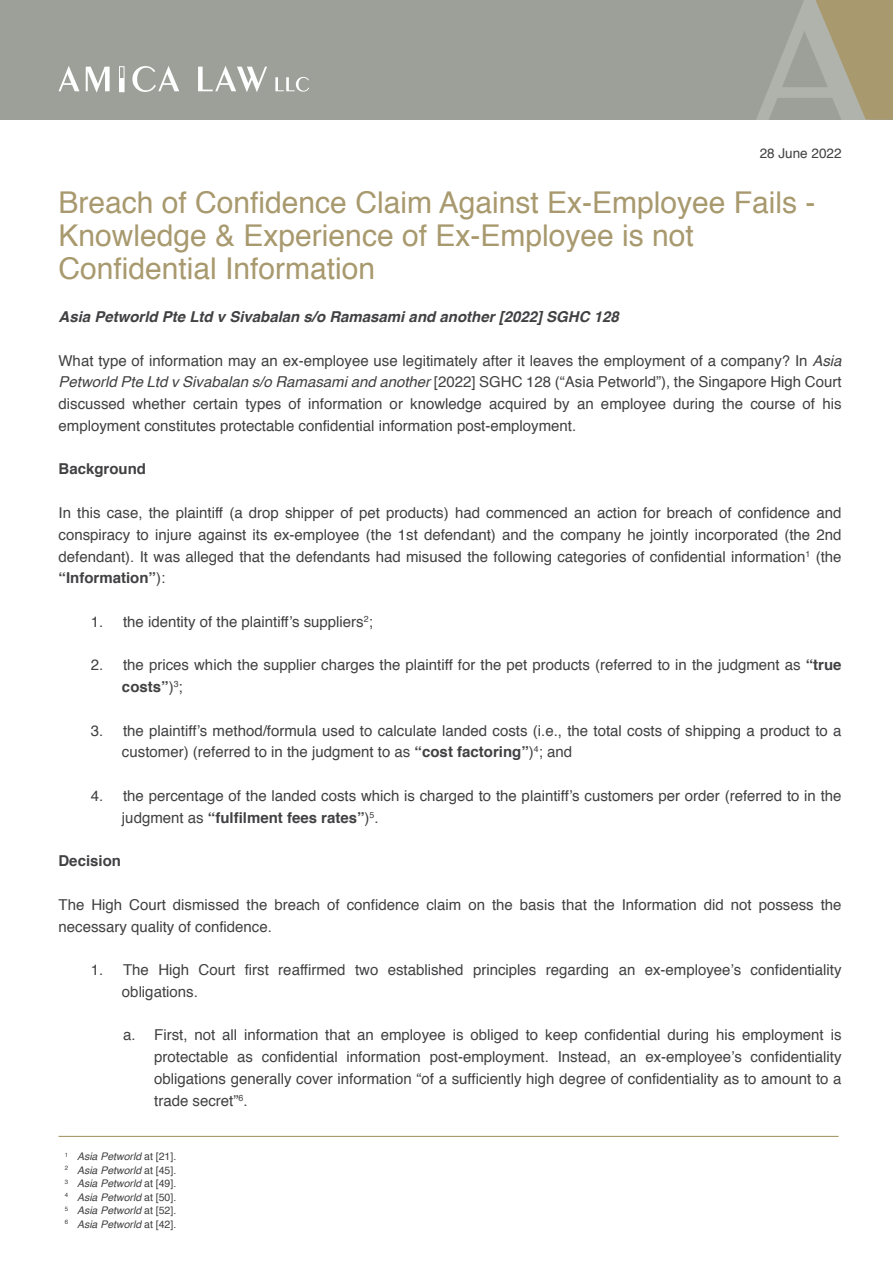
<style>
.page{position:relative;width:893px;height:1268px;background:#fff}
.page>*{position:absolute;margin:0;border:0;box-sizing:border-box;transform-origin:0 0}
.t1{font:30px/33px "Helvetica";color:#a8996e}
.t2{font:15px/21.8px "Helvetica";color:#414042}
.t3{font:italic 700 15px "Helvetica";color:#414042}
.t4{font:700 15px "Helvetica";color:#414042}
.t5{font:13.5px "Helvetica";color:#414042}
.t6{font:italic 10.5px/13.5px "Helvetica";color:#414042;text-align:justify}
.s1{font-style:italic}
.s2{font-weight:700}
.s3{font-style:normal}
</style>
<div class="page">
<div style="left:0;top:0;width:892px;height:119px;background:#9da098"></div>
<svg style="left:59px;top:66px;width:208px;height:27px"></svg>
<svg style="left:275px;top:77px;width:34px;height:15px"></svg>
<div style="left:119px;top:66px;width:5px;height:26px;border:1px solid #fff"></div>
<svg style="left:749px;top:0;width:144px;height:120px"></svg>
<hr style="left:59px;top:1135px;width:780px;height:1px;background:#a8996e">
<p class="t5" style="left:760px;top:142px;width:83px">28 June 2022</p>
<h1 class="t1" style="left:58px;top:186px;width:758px">Breach of Confidence Claim Against Ex-Employee Fails -<br>Knowledge &amp; Experience of Ex-Employee is not<br>Confidential Information</h1>
<p class="t3" style="left:58px;top:304px;width:562px">Asia Petworld Pte Ltd v Sivabalan s/o Ramasami and another [2022] SGHC 128</p>
<p class="t2" style="left:58px;top:350px;width:785px;text-align:justify">What type of information may an ex-employee use legitimately after it leaves the employment of a company? In <span class="s1">Asia Petworld Pte Ltd v Sivabalan s/o Ramasami and another</span> [2022] SGHC 128 (“Asia Petworld”), the Singapore High Court discussed whether certain types of information or knowledge acquired by an employee during the course of his employment constitutes protectable confidential information post-employment.</p>
<p class="t4" style="left:58px;top:457px;width:89px">Background</p>
<p class="t2" style="left:58px;top:502px;width:785px;text-align:justify">In this case, the plaintiff (a drop shipper of pet products) had commenced an action for breach of confidence and conspiracy to injure against its ex-employee (the 1st defendant) and the company he jointly incorporated (the 2nd defendant). It was alleged that the defendants had misused the following categories of confidential information<sup>1</sup> (the <span class="s2">“Information”</span>):</p>
<p class="t2" style="left:91px;top:611px;width:284px">1. the identity of the plaintiff’s suppliers<sup>2</sup>;</p>
<p class="t2" style="left:122px;top:654px;width:721px;text-indent:-31px">2. the prices which the supplier charges the plaintiff for the pet products (referred to in the judgment as <span class="s2">“true costs”</span>)<sup>3</sup>;</p>
<p class="t2" style="left:122px;top:719px;width:721px;text-indent:-31px">3. the plaintiff’s method/formula used to calculate landed costs (i.e., the total costs of shipping a product to a customer) (referred to in the judgment to as <span class="s2">“cost factoring”</span>)<sup>4</sup>; and</p>
<p class="t2" style="left:122px;top:785px;width:721px;text-indent:-31px">4. the percentage of the landed costs which is charged to the plaintiff’s customers per order (referred to in the judgment as <span class="s2">“fulfilment fees rates”</span>)<sup>5</sup>.</p>
<p class="t4" style="left:58px;top:848px;width:64px">Decision</p>
<p class="t2" style="left:58px;top:893px;width:784px">The High Court dismissed the breach of confidence claim on the basis that the Information did not possess the necessary quality of confidence.</p>
<p class="t2" style="left:122px;top:959px;width:721px;text-indent:-31px">1. The High Court first reaffirmed two established principles regarding an ex-employee’s confidentiality obligations.</p>
<p class="t2" style="left:154px;top:1024px;width:689px;text-align:justify;text-indent:-31px">a. First, not all information that an employee is obliged to keep confidential during his employment is protectable as confidential information post-employment. Instead, an ex-employee’s confidentiality obligations generally cover information “of a sufficiently high degree of confidentiality as to amount to a trade secret”<sup>6</sup>.</p>
<p class="t6" style="left:65px;top:1149px;width:113px"><sup>1</sup> Asia Petworld <span class="s3">at [21].<br></span><sup>2</sup> Asia Petworld <span class="s3">at [45].<br></span><sup>3</sup> Asia Petworld <span class="s3">at [49].<br></span><sup>4</sup> Asia Petworld <span class="s3">at [50].<br></span><sup>5</sup> Asia Petworld <span class="s3">at [52].<br></span><sup>6</sup> Asia Petworld <span class="s3">at [42].</span></p>
</div>
